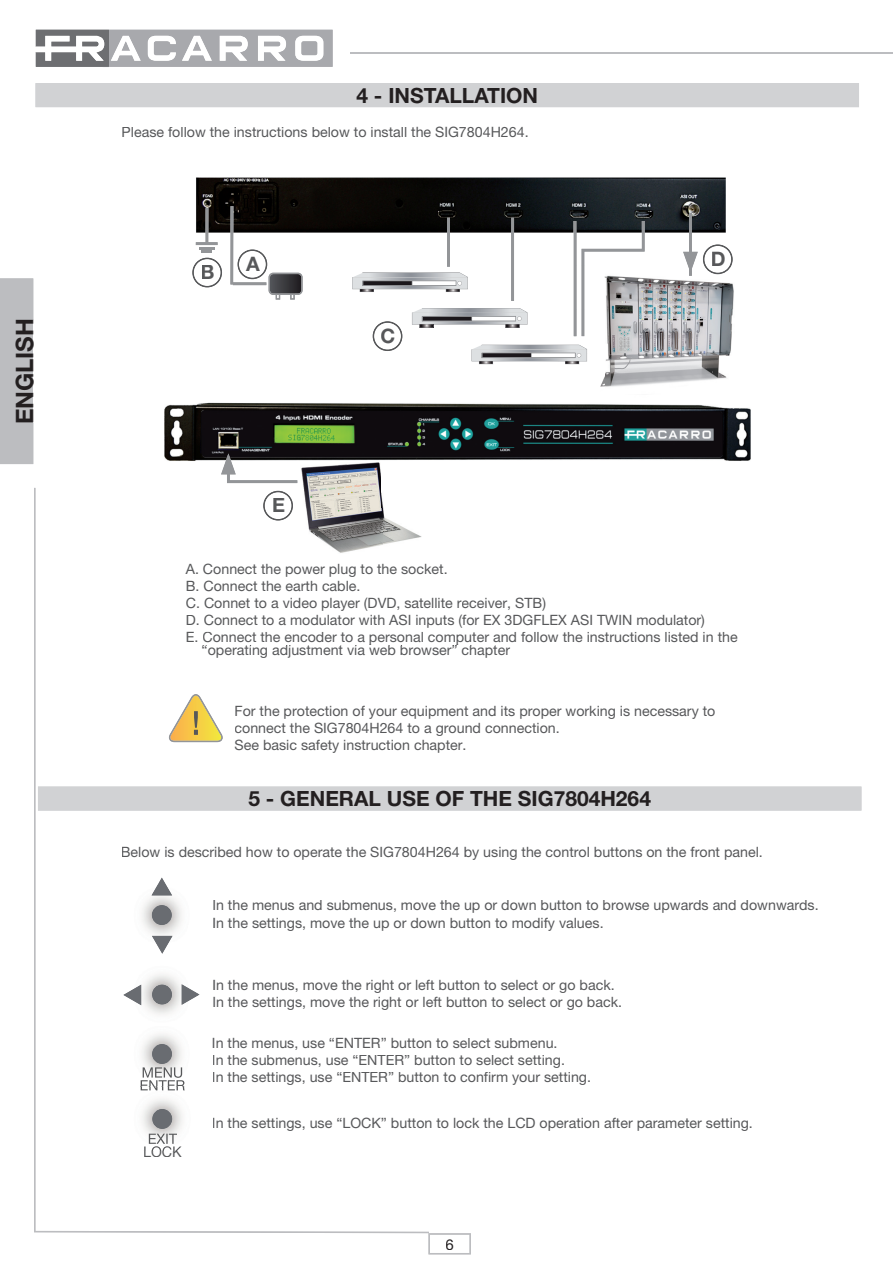
<style>
.page{position:relative;width:893px;height:1263px;background:#fff}
.page>*{position:absolute;margin:0;border:0;box-sizing:border-box;transform-origin:0 0}
.t1{font:700 24px "Helvetica Neue";color:#231f20}
.t2{font:700 21px "Helvetica Neue";color:#231f20}
.t3{font:700 19.95px "Helvetica Neue";color:#57585a}
.t4{font:15px "Helvetica Neue";color:#231f20}
.t5{font:14.25px/17.1px "Helvetica Neue";color:#57585a}
</style>
<div class="page">
<svg style="left:34px;top:488px;width:395px;height:745px"></svg>
<svg style="left:428px;top:1233px;width:43px;height:21px"></svg>
<svg style="left:35px;top:30px;width:298px;height:37px"></svg>
<hr style="left:350px;top:52px;width:543px;height:1px;background:#bcbdc0">
<div style="left:0;top:278px;width:33px;height:186px;background:#bcbdc0"></div>
<div style="left:16px;top:320px;width:17px;height:103px;background:#bcbdc0"></div>
<div style="left:36px;top:83px;width:823px;height:24px;background:#d1d2d4"></div>
<div style="left:357px;top:88px;width:180px;height:15px;background:#d1d2d4"></div>
<img style="left:558px;top:265px;width:176px;height:122px">
<svg style="left:169px;top:694px;width:54px;height:48px"></svg>
<img style="left:194px;top:711px;width:4px;height:24px">
<div style="left:236px;top:706px;width:272px;height:13px;background:#fff"></div>
<div style="left:235px;top:723px;width:281px;height:13px;background:#fff"></div>
<div style="left:235px;top:740px;width:230px;height:13px;background:#fff"></div>
<div style="left:186px;top:563px;width:260px;height:14px;background:#fff"></div>
<div style="left:187px;top:580px;width:172px;height:11px;background:#fff"></div>
<div style="left:186px;top:598px;width:276px;height:13px;background:#fff"></div>
<div style="left:187px;top:615px;width:13px;height:10px;background:#fff"></div>
<div style="left:204px;top:615px;width:501px;height:13px;background:#fff"></div>
<svg style="left:186px;top:632px;width:243px;height:26px"></svg>
<hr style="left:203px;top:645px;width:307px;height:1px;background:#57585a">
<svg style="left:151px;top:877px;width:21px;height:7px"></svg>
<svg style="left:152px;top:947px;width:21px;height:7px"></svg>
<div style="left:122px;top:846px;width:338px;height:13px;background:#fff"></div>
<img style="left:130px;top:884px;width:63px;height:63px">
<img style="left:151px;top:884px;width:21px;height:11px">
<img style="left:152px;top:936px;width:21px;height:11px">
<div style="left:152px;top:905px;width:20px;height:20px;background:#696c71;border-radius:50%"></div>
<div style="left:214px;top:900px;width:183px;height:12px;background:#fff"></div>
<div style="left:402px;top:903px;width:10px;height:7px;background:#fff"></div>
<div style="left:414px;top:900px;width:403px;height:13px;background:#fff"></div>
<div style="left:214px;top:917px;width:388px;height:13px;background:#fff"></div>
<svg style="left:194px;top:984px;width:6px;height:21px"></svg>
<svg style="left:123px;top:984px;width:8px;height:21px"></svg>
<img style="left:131px;top:963px;width:63px;height:60px">
<img style="left:182px;top:984px;width:12px;height:21px">
<img style="left:131px;top:984px;width:10px;height:21px">
<div style="left:152px;top:984px;width:20px;height:20px;background:#696c71;border-radius:50%"></div>
<div style="left:214px;top:979px;width:399px;height:14px;background:#fff"></div>
<div style="left:214px;top:997px;width:188px;height:13px;background:#fff"></div>
<div style="left:406px;top:999px;width:7px;height:8px;background:#fff"></div>
<div style="left:415px;top:997px;width:206px;height:13px;background:#fff"></div>
<img style="left:131px;top:1026px;width:63px;height:59px">
<img style="left:131px;top:1023px;width:63px;height:3px">
<div style="left:152px;top:1044px;width:20px;height:20px;background:#696c71;border-radius:50%"></div>
<img style="left:131px;top:1087px;width:63px;height:63px">
<div style="left:152px;top:1109px;width:20px;height:20px;background:#696c71;border-radius:50%"></div>
<svg style="left:263px;top:491px;width:30px;height:29px"></svg>
<div style="left:273px;top:498px;width:11px;height:14px;background:#fff"></div>
<img style="left:143px;top:1067px;width:39px;height:11px">
<hr style="left:141px;top:1085px;width:44px;height:2px;background:#fff">
<img style="left:141px;top:1080px;width:44px;height:5px">
<img style="left:141px;top:1087px;width:44px;height:3px">
<img style="left:149px;top:1134px;width:28px;height:10px">
<div style="left:144px;top:1150px;width:38px;height:7px;background:#fff"></div>
<img style="left:144px;top:1146px;width:38px;height:4px">
<div style="left:213px;top:1038px;width:227px;height:12px;background:#fff"></div>
<div style="left:213px;top:1055px;width:351px;height:13px;background:#fff"></div>
<div style="left:213px;top:1072px;width:235px;height:13px;background:#fff"></div>
<div style="left:213px;top:1118px;width:203px;height:13px;background:#fff"></div>
<div style="left:417px;top:1121px;width:7px;height:7px;background:#fff"></div>
<div style="left:425px;top:1118px;width:327px;height:13px;background:#fff"></div>
<img style="left:300px;top:463px;width:123px;height:90px">
<img style="left:164px;top:403px;width:587px;height:58px">
<img style="left:196px;top:177px;width:530px;height:56px">
<svg style="left:192px;top:208px;width:30px;height:79px"></svg>
<div style="left:202px;top:265px;width:12px;height:14px;background:#fff"></div>
<svg style="left:230px;top:206px;width:73px;height:94px"></svg>
<svg style="left:511px;top:218px;width:3px;height:83px"></svg>
<svg style="left:447px;top:218px;width:3px;height:49px"></svg>
<svg style="left:352px;top:273px;width:116px;height:19px"></svg>
<svg style="left:412px;top:308px;width:115px;height:19px"></svg>
<svg style="left:472px;top:345px;width:115px;height:19px"></svg>
<svg style="left:373px;top:321px;width:29px;height:30px"></svg>
<div style="left:381px;top:328px;width:14px;height:15px;background:#fff"></div>
<svg style="left:683px;top:213px;width:50px;height:63px"></svg>
<div style="left:712px;top:252px;width:13px;height:14px;background:#fff"></div>
<svg style="left:221px;top:453px;width:76px;height:30px"></svg>
<svg style="left:574px;top:206px;width:86px;height:130px"></svg>
<div style="left:38px;top:786px;width:823px;height:24px;background:#d1d2d4"></div>
<div style="left:249px;top:791px;width:402px;height:16px;background:#d1d2d4"></div>
<h1 class="t1" style="left:10px;top:424px;width:108px;rotate:-90deg">ENGLISH</h1>
<h2 class="t2" style="left:356px;top:82px;width:183px">4 - INSTALLATION</h2>
<p class="t5" style="left:122px;top:123px;width:408px">Please follow the instructions below to install the SIG7804H264.</p>
<h3 class="t3" style="left:201px;top:260px;width:16px">B</h3>
<h3 class="t3" style="left:246px;top:252px;width:15px">A</h3>
<h3 class="t3" style="left:272px;top:493px;width:14px">E</h3>
<h3 class="t3" style="left:381px;top:323px;width:16px">C</h3>
<h3 class="t3" style="left:711px;top:247px;width:16px">D</h3>
<p class="t5" style="left:186px;top:560px;width:553px">A. Connect the power plug to the socket.<br>B. Connect the earth cable.<br>C. Connet to a video player (DVD, satellite receiver, STB)<br>D. Connect to a modulator with ASI inputs (for EX 3DGFLEX ASI TWIN modulator)<br>E. Connect the encoder to a personal computer and follow the instructions listed in the</p>
<p class="t5" style="left:202px;top:641px;width:310px">“operating adjustment via web browser” chapter</p>
<p class="t5" style="left:235px;top:702px;width:482px">For the protection of your equipment and its proper working is necessary to connect the SIG7804H264 to a ground connection.<br>See basic safety instruction chapter.</p>
<h2 class="t2" style="left:248px;top:786px;width:404px">5 - GENERAL USE OF THE SIG7804H264</h2>
<p class="t5" style="left:121px;top:843px;width:643px">Below is described how to operate the SIG7804H264 by using the control buttons on the front panel.</p>
<p class="t5" style="left:212px;top:897px;width:608px">In the menus and submenus, move the up or down button to browse upwards and downwards.<br>In the settings, move the up or down button to modify values.</p>
<p class="t5" style="left:212px;top:976px;width:411px">In the menus, move the right or left button to select or go back.<br>In the settings, move the right or left button to select or go back.</p>
<p class="t5" style="left:143px;top:1143px;width:40px">LOCK</p>
<p class="t5" style="left:212px;top:1034px;width:381px">In the menus, use “ENTER” button to select submenu.<br>In the submenus, use “ENTER” button to select setting.<br>In the settings, use “ENTER” button to confirm your setting.</p>
<p class="t5" style="left:212px;top:1114px;width:542px">In the settings, use “LOCK” button to lock the LCD operation after parameter setting.</p>
<p class="t4" style="left:445px;top:1235px;width:10px">6</p>
</div>
